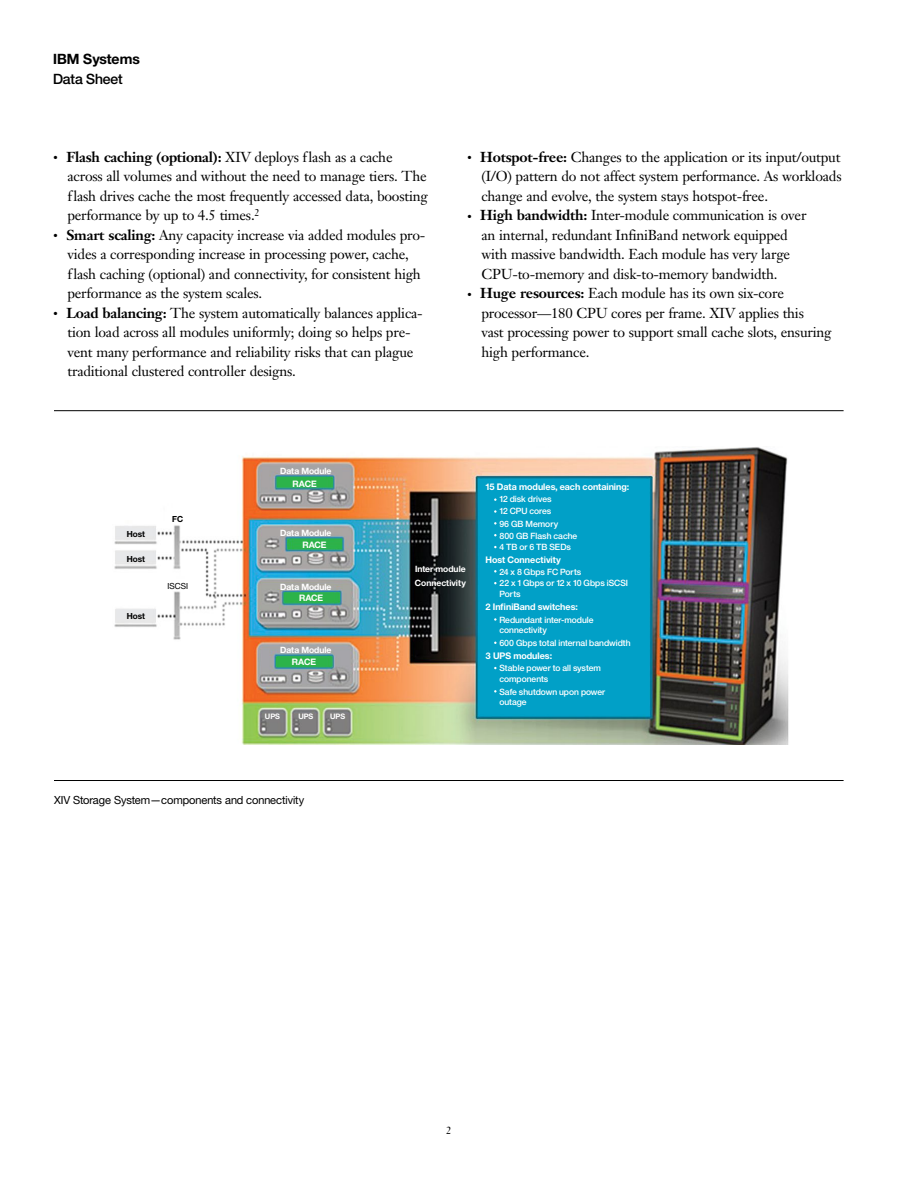
<style>
.page{position:relative;width:918px;height:1188px;background:#fff}
.page>*{position:absolute;margin:0;border:0;box-sizing:border-box;transform-origin:0 0}
.t1{font:14.25px/19.5px "Janson Text LT Pro";letter-spacing:-.015em;color:#000}
.t2{font:700 14.25px "Helv Neuefor IBM";color:#000}
.t3{font:500 14.25px "Helv Neuefor IBM";letter-spacing:-.015em;color:#000}
.t4{font:11.25px "Helv Neuefor IBM";letter-spacing:-.005em;color:#000}
.t5{font:10.5px "Janson Text LT Pro";color:#000}
.t6{font:700 9.15px "Helv Neuefor IBM";color:#fff}
.t7{font:700 8.85px "Helv Neuefor IBM";color:#fff}
.t8{font:500 8.7px/12px "Helv Neuefor IBM";color:#fff}
.t9{font:700 8.7px/13.6px "Helv Neuefor IBM";color:#fff}
.t10{font:700 8.4px "Helv Neuefor IBM";letter-spacing:-.005em;color:#000}
.t11{font:8.4px "Helv Neuefor IBM";color:#000}
.t12{font:700 7.5px "Helv Neuefor IBM";color:#fff}
.s1{font-weight:700}
</style>
<div class="page">
<hr style="left:54px;top:410px;width:790px;height:1px;background:#000">
<hr style="left:54px;top:780px;width:790px;height:1px;background:#000">
<img style="left:114px;top:447px;width:675px;height:297px">
<p class="t2" style="left:53px;top:50px;width:88px">IBM Systems</p>
<p class="t3" style="left:53px;top:70px;width:71px">Data Sheet</p>
<p class="t1" style="left:66px;top:147px;width:363px"><span class="s1">Flash caching (optional):</span> XIV deploys flash as a cache across all volumes and without the need to manage tiers. The flash drives cache the most frequently accessed data, boosting performance by up to 4.5 times.<sup>2<br></sup><span class="s1">Smart scaling:</span> Any capacity increase via added modules pro&shy;vides a corresponding increase in processing power, cache, flash caching (optional) and connectivity, for consistent high performance as the system scales.<br><span class="s1">Load balancing:</span> The system automatically balances applica&shy;tion load across all modules uniformly; doing so helps pre&shy;vent many performance and reliability risks that can plague traditional clustered controller designs.</p>
<p class="t1" style="left:480px;top:147px;width:363px"><span class="s1">Hotspot-free:</span> Changes to the application or its input/output (I/O) pattern do not affect system performance. As workloads change and evolve, the system stays hotspot-free.<br><span class="s1">High bandwidth:</span> Inter-module communication is over<br>an internal, redundant InfiniBand network equipped<br>with massive bandwidth. Each module has very large CPU-to-memory and disk-to-memory bandwidth.<br><span class="s1">Huge resources:</span> Each module has its own six-core processor—180 CPU cores per frame. XIV applies this<br>vast processing power to support small cache slots, ensuring high performance.</p>
<p class="t9" style="left:280px;top:464px;width:53px">Data Module</p>
<p class="t10" style="left:127px;top:529px;width:20px">Host</p>
<p class="t10" style="left:127px;top:554px;width:20px">Host</p>
<p class="t10" style="left:127px;top:611px;width:20px">Host</p>
<p class="t10" style="left:172px;top:514px;width:12px">FC</p>
<p class="t11" style="left:168px;top:581px;width:22px">ISCSI</p>
<p class="t7" style="left:293px;top:478px;width:26px">RACE</p>
<p class="t9" style="left:280px;top:526px;width:53px">Data Module</p>
<p class="t7" style="left:302px;top:539px;width:26px">RACE</p>
<p class="t9" style="left:280px;top:580px;width:53px">Data Module</p>
<p class="t7" style="left:299px;top:592px;width:26px">RACE</p>
<p class="t9" style="left:280px;top:643px;width:53px">Data Module</p>
<p class="t7" style="left:292px;top:656px;width:26px">RACE</p>
<p class="t12" style="left:265px;top:712px;width:17px">UPS</p>
<p class="t12" style="left:298px;top:712px;width:17px">UPS</p>
<p class="t12" style="left:330px;top:712px;width:17px">UPS</p>
<p class="t4" style="left:54px;top:793px;width:252px">XIV Storage System—components and connectivity</p>
<p class="t9" style="left:415px;top:562px;width:53px">Inter module<br>Connectivity</p>
<p class="t6" style="left:486px;top:481px;width:145px">15 Data modules, each containing:</p>
<p class="t8" style="left:499px;top:493px;width:79px">12 disk drives<br>12 CPU cores<br>96 GB Memory<br>800 GB Flash cache<br>4 TB or 6 TB SEDs</p>
<p class="t6" style="left:486px;top:554px;width:77px">Host Connectivity</p>
<p class="t8" style="left:499px;top:566px;width:130px">24 x 8 Gbps FC Ports<br>22 x 1 Gbps or 12 x 10 Gbps iSCSI</p>
<p class="t8" style="left:499px;top:588px;width:23px">Ports</p>
<p class="t6" style="left:486px;top:601px;width:94px">2 InfiniBand switches:</p>
<p class="t8" style="left:499px;top:637px;width:133px">600 Gbps total internal bandwidth</p>
<p class="t8" style="left:499px;top:614px;width:96px;line-height:10.5px">Redundant inter-module connectivity</p>
<p class="t6" style="left:486px;top:650px;width:68px">3 UPS modules:</p>
<p class="t8" style="left:499px;top:686px;width:107px;line-height:10.5px">Safe shutdown upon power outage</p>
<p class="t8" style="left:499px;top:663px;width:103px;line-height:10.5px">Stable power to all system components</p>
<p class="t5" style="left:446px;top:1124px;width:7px">2</p>
</div>
